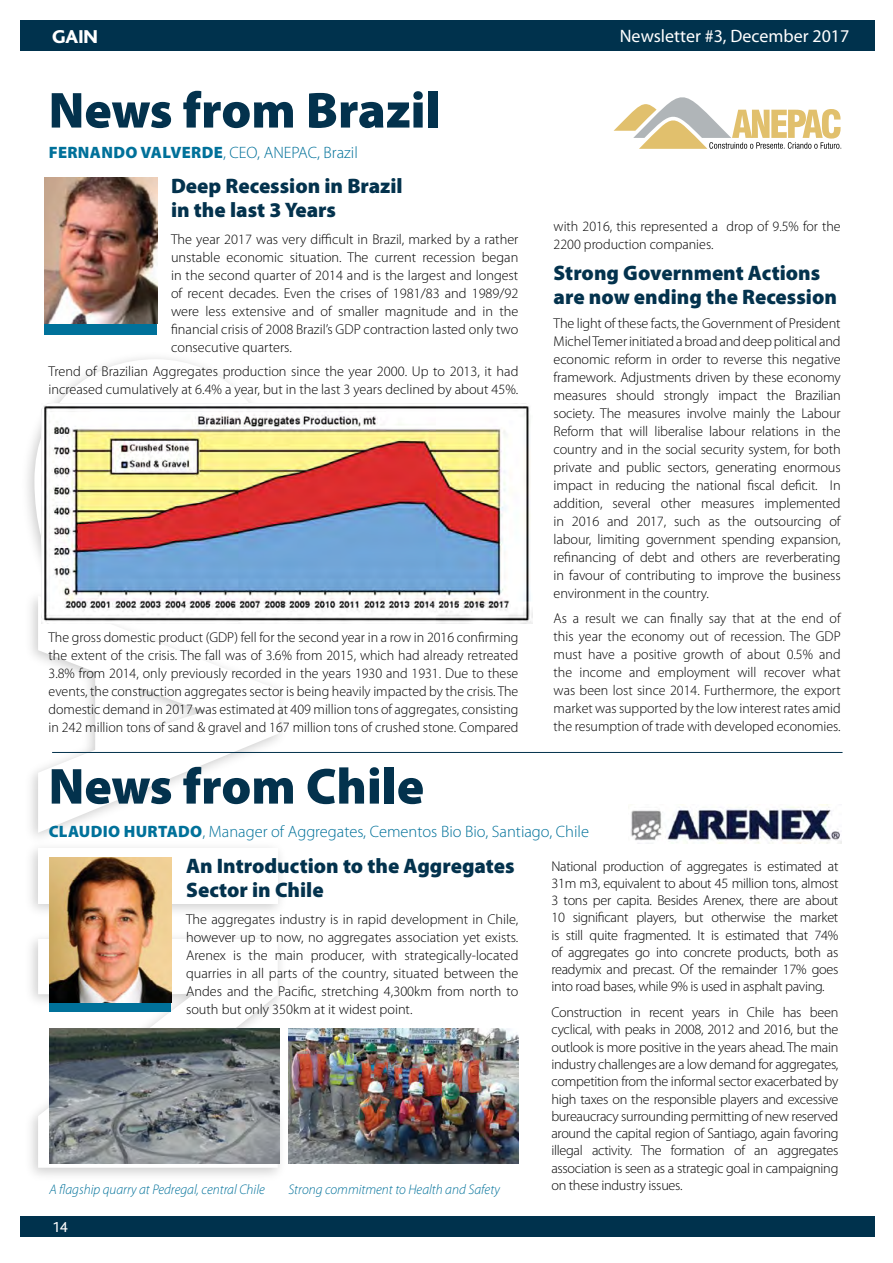
<style>
.page{position:relative;width:893px;height:1263px;background:#fff}
.page>*{position:absolute;margin:0;border:0;box-sizing:border-box;transform-origin:0 0}
.t1{font:900 51px "Myriad Pro";color:#03324d}
.t2{font:900 21px/24px "Myriad Pro";color:#03324d}
.t3{font:800 19.5px "Bliss";color:#fff}
.t4{font:18px "Myriad Pro";color:#fff}
.t5{font:300 16.5px "Myriad Pro";color:#00719a}
.t6{font:15px "Bliss";color:#fff}
.t7{font:300 14.25px/18px "Myriad Pro";color:#000;text-align:justify}
.t8{font:italic 300 13.95px "Myriad Pro";color:#00719a}
.s1{font-weight:900}
</style>
<div class="page">
<svg style="left:34px;top:359px;width:246px;height:211px"></svg>
<svg style="left:38px;top:596px;width:241px;height:237px"></svg>
<svg style="left:38px;top:939px;width:240px;height:229px"></svg>
<div style="left:20px;top:1216px;width:854px;height:20px;background:#00324d"></div>
<div style="left:20px;top:20px;width:854px;height:31px;background:#00324d"></div>
<div style="left:49px;top:866px;width:122px;height:145px;background:#00719a"></div>
<img style="left:49px;top:857px;width:122px;height:146px">
<div style="left:44px;top:186px;width:113px;height:148px;background:#00719a"></div>
<img style="left:44px;top:177px;width:113px;height:147px">
<svg style="left:614px;top:97px;width:227px;height:52px"></svg>
<img style="left:41px;top:404px;width:492px;height:219px">
<img style="left:49px;top:1028px;width:231px;height:136px">
<img style="left:288px;top:1028px;width:230px;height:136px">
<hr style="left:52px;top:752px;width:790px;height:1px;background:#03324d">
<img style="left:631px;top:804px;width:210px;height:40px">
<h3 class="t3" style="left:52px;top:27px;width:47px">GAIN</h3>
<p class="t4" style="left:620px;top:24px;width:231px">Newsletter #3, December 2017</p>
<h1 class="t1" style="left:49px;top:76px;width:393px">News from Brazil</h1>
<p class="t5" style="left:49px;top:144px;width:311px"><span class="s1">FERNANDO VALVERDE</span>, CEO, ANEPAC, Brazil</p>
<h2 class="t2" style="left:171px;top:173px;width:233px">Deep Recession in Brazil in the last 3 Years</h2>
<p class="t7" style="left:171px;top:230px;width:349px">The year 2017 was very difficult in Brazil, marked by a rather unstable economic situation. The current recession began in the second quarter of 2014 and is the largest and longest of recent decades. Even the crises of 1981/83 and 1989/92 were less extensive and of smaller magnitude and in the financial crisis of 2008 Brazil’s GDP contraction lasted only two consecutive quarters.</p>
<p class="t7" style="left:49px;top:363px;width:471px">Trend of Brazilian Aggregates production since the year 2000. Up to 2013, it had increased cumulatively at 6.4% a year, but in the last 3 years declined by about 45%.</p>
<p class="t7" style="left:49px;top:629px;width:471px">The gross domestic product (GDP) fell for the second year in a row in 2016 confirming the extent of the crisis. The fall was of 3.6% from 2015, which had already retreated 3.8% from 2014, only previously recorded in the years 1930 and 1931. Due to these events, the construction aggregates sector is being heavily impacted by the crisis. The domestic demand in 2017 was estimated at 409 million tons of aggregates, consisting in 242 million tons of sand &amp; gravel and 167 million tons of crushed stone. Compared</p>
<h1 class="t1" style="left:49px;top:752px;width:377px">News from Chile</h1>
<p class="t7" style="left:554px;top:218px;width:289px">with 2016, this represented a drop of 9.5% for the<br>2200 production companies.</p>
<h2 class="t2" style="left:554px;top:260px;width:285px">Strong Government Actions are now ending the Recession</h2>
<p class="t7" style="left:554px;top:315px;width:289px">The light of these facts, the Government of President Michel Temer initiated a broad and deep political and economic reform in order to reverse this negative framework. Adjustments driven by these economy measures should strongly impact the Brazilian society. The measures involve mainly the Labour Reform that will liberalise labour relations in the country and in the social security system, for both private and public sectors, generating enormous impact in reducing the national fiscal deficit. In addition, several other measures implemented in 2016 and 2017, such as the outsourcing of labour, limiting government spending expansion, refinancing of debt and others are reverberating in favour of contributing to improve the business environment in the country.</p>
<p class="t7" style="left:554px;top:609px;width:289px">As a result we can finally say that at the end of this year the economy out of recession. The GDP must have a positive growth of about 0.5% and the income and employment will recover what was been lost since 2014. Furthermore, the export market was supported by the low interest rates amid the resumption of trade with developed economies.</p>
<p class="t5" style="left:49px;top:823px;width:542px"><span class="s1">CLAUDIO HURTADO</span>, Manager of Aggregates, Cementos Bio Bio, Santiago, Chile</p>
<h2 class="t2" style="left:186px;top:853px;width:330px">An Introduction to the Aggregates<br>Sector in Chile</h2>
<p class="t7" style="left:186px;top:910px;width:334px">The aggregates industry is in rapid development in Chile, however up to now, no aggregates association yet exists.<br>Arenex is the main producer, with strategically-located quarries in all parts of the country, situated between the Andes and the Pacific, stretching 4,300km from north to south but only 350km at it widest point.</p>
<p class="t7" style="left:551px;top:857px;width:289px;line-height:17.2px">National production of aggregates is estimated at 31m m3, equivalent to about 45 million tons, almost 3 tons per capita. Besides Arenex, there are about 10 significant players, but otherwise the market is still quite fragmented. It is estimated that 74% of aggregates go into concrete products, both as readymix and precast. Of the remainder 17% goes into road bases, while 9% is used in asphalt paving.</p>
<p class="t7" style="left:551px;top:1004px;width:289px;line-height:17.2px">Construction in recent years in Chile has been cyclical, with peaks in 2008, 2012 and 2016, but the outlook is more positive in the years ahead. The main industry challenges are a low demand for aggregates, competition from the informal sector exacerbated by high taxes on the responsible players and excessive bureaucracy surrounding permitting of new reserved around the capital region of Santiago, again favoring illegal activity. The formation of an aggregates association is seen as a strategic goal in campaigning on these industry issues.</p>
<p class="t8" style="left:49px;top:1181px;width:217px">A flagship quarry at Pedregal, central Chile</p>
<p class="t8" style="left:288px;top:1181px;width:213px">Strong commitment to Health and Safety</p>
<p class="t6" style="left:52px;top:1219px;width:17px">14</p>
</div>
